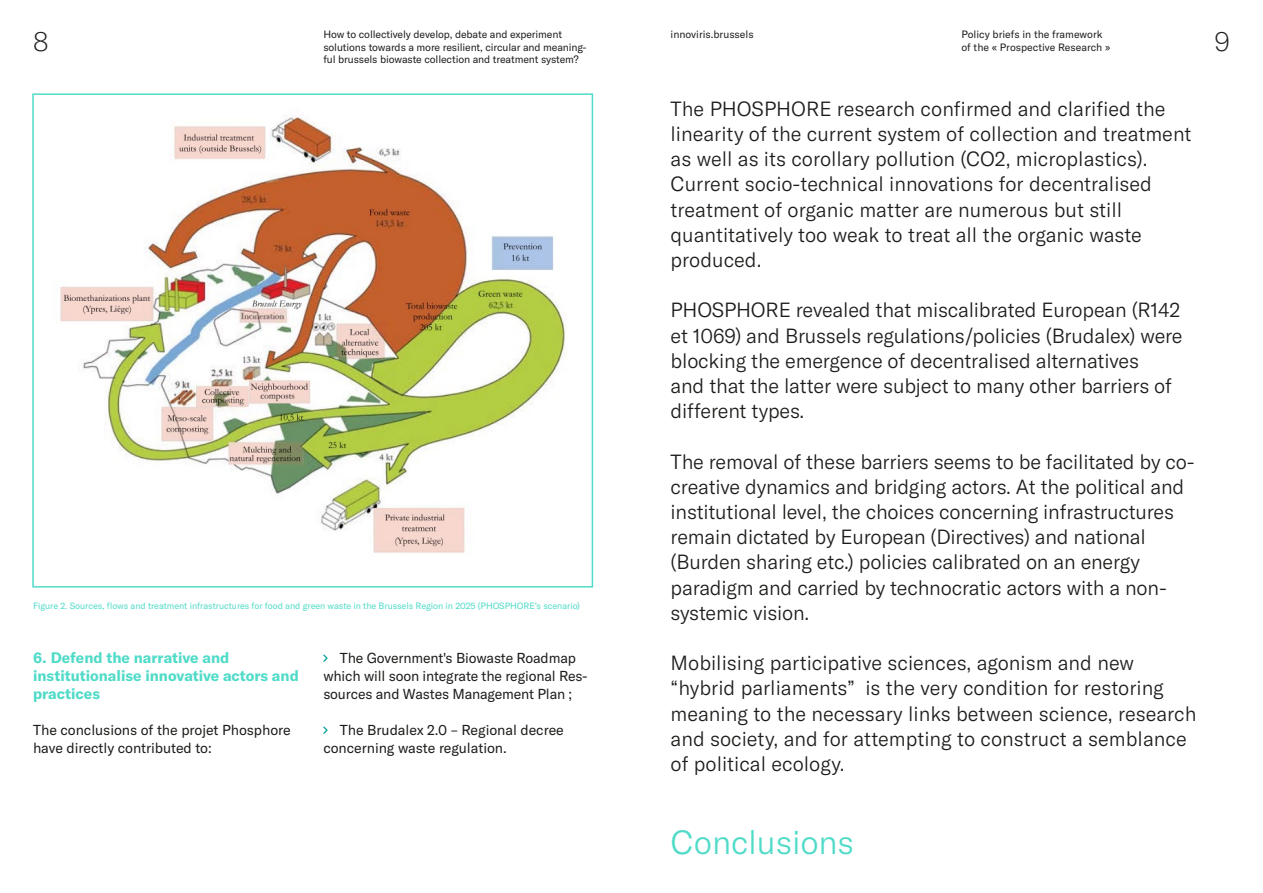
<style>
.page{position:relative;width:1263px;height:893px;background:#fff}
.page>*{position:absolute;margin:0;border:0;box-sizing:border-box;transform-origin:0 0}
.t1{font:300 33px "GT America";letter-spacing:-.005em;color:#50dbc8}
.t2{font:100 27px "GT America";color:#1d1d1b}
.t3{font:300 20.25px/25.2px "GT America";letter-spacing:-.01em;color:#1d1d1b}
.t4{font:700 15px/18px "GT America";color:#50dbc8}
.t5{font:14.25px/18px "GT America";letter-spacing:-.01em;color:#1d1d1b}
.t6{font:10.5px/12.6px "GT America";letter-spacing:-.01em;color:#1d1d1b}
.t7{font:9px "GT America";letter-spacing:-.005em;color:#50dbc8}
</style>
<div class="page">
<svg style="left:323px;top:654px;width:5px;height:8px"></svg>
<svg style="left:323px;top:726px;width:5px;height:8px"></svg>
<img style="left:60px;top:115px;width:507px;height:438px">
<div style="left:32px;top:93px;width:561px;height:495px;border:2px solid #50dbc8"></div>
<p class="t6" style="left:961px;top:28px;width:150px">Policy briefs in the framework of the « Prospective Research »</p>
<p class="t6" style="left:323px;top:28px;width:240px">How to collectively develop, debate and experiment</p>
<p class="t6" style="left:671px;top:28px;width:85px">innoviris.brussels</p>
<p class="t6" style="left:323px;top:41px;width:265px">solutions towards a more resilient, circular and meaning&shy;ful brussels biowaste collection and treatment system?</p>
<h2 class="t2" style="left:33px;top:26px;width:17px">8</h2>
<h2 class="t2" style="left:1214px;top:26px;width:17px">9</h2>
<p class="t7" style="left:33px;top:601px;width:548px">Figure 2. Sources, flows and treatment infrastructures for food and green waste in the Brussels Region in 2025 (PHOSPHORE’s scenario)</p>
<p class="t4" style="left:33px;top:648px;width:267px">6. Defend the narrative and institutionalise innovative actors and practices</p>
<p class="t5" style="left:33px;top:721px;width:259px">The conclusions of the projet Phosphore have directly contributed to:</p>
<p class="t5" style="left:323px;top:649px;width:264px;text-indent:17px">The Government's Biowaste Roadmap which will soon integrate the regional Res&shy;sources and Wastes Management Plan ;</p>
<p class="t5" style="left:323px;top:721px;width:242px;text-indent:17px">The Brudalex 2.0 – Regional decree concerning waste regulation.</p>
<p class="t3" style="left:671px;top:96px;width:522px">The PHOSPHORE research confirmed and clarified the linearity of the current system of collection and treatment as well as its corollary pollution (CO2, microplastics).<br>Current socio-technical innovations for decentralised treatment of organic matter are numerous but still quantitatively too weak to treat all the organic waste produced.</p>
<p class="t3" style="left:671px;top:298px;width:514px">PHOSPHORE revealed that miscalibrated European (R142 et 1069) and Brussels regulations/policies (Brudalex) were blocking the emergence of decentralised alternatives<br>and that the latter were subject to many other barriers of different types.</p>
<p class="t3" style="left:671px;top:449px;width:523px">The removal of these barriers seems to be facilitated by co&shy;creative dynamics and bridging actors. At the political and institutional level, the choices concerning infrastructures remain dictated by European (Directives) and national (Burden sharing etc.) policies calibrated on an energy paradigm and carried by technocratic actors with a non&shy;systemic vision.</p>
<p class="t3" style="left:671px;top:650px;width:527px">Mobilising participative sciences, agonism and new “hybrid parliaments” is the very condition for restoring meaning to the necessary links between science, research and society, and for attempting to construct a semblance of political ecology.</p>
<h1 class="t1" style="left:671px;top:823px;width:185px">Conclusions</h1>
</div>
